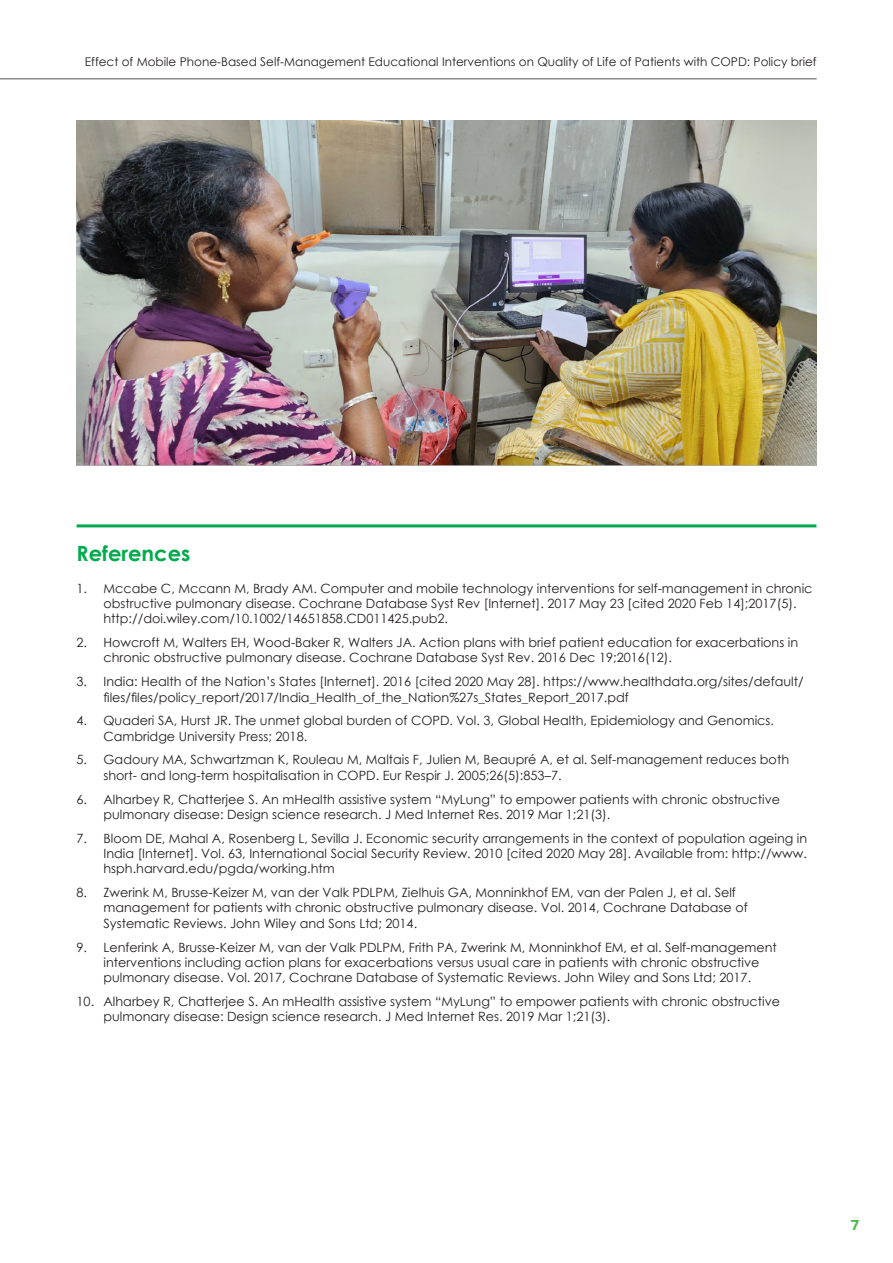
<style>
.page{position:relative;width:893px;height:1263px;background:#fff}
.page>*{position:absolute;margin:0;border:0;box-sizing:border-box;transform-origin:0 0}
.Paragraph_Style_3{font:700 21px "Century Gothic";color:#00ab4d}
.t1{font:700 15px "Proxima Nova";color:#4cb848}
.t2{font:12.75px/15.3px "Century Gothic";color:#231f20}
.t3{font:12px "Century Gothic";color:#231f20}
</style>
<div class="page">
<hr style="left:0;top:79px;width:817px;height:1px;background:#54555a">
<img style="left:77px;top:121px;width:739px;height:344px">
<hr style="left:77px;top:524px;width:739px;height:3px;background:#00ab4d">
<p class="t3" style="left:85px;top:54px;width:733px">Effect of Mobile Phone-Based Self-Management Educational Interventions on Quality of Life of Patients with COPD: Policy brief</p>
<p class="Paragraph_Style_3" style="left:77px;top:538px;width:115px">References</p>
<p class="t2" style="left:104px;top:580px;width:710px;text-indent:-27px">1. Mccabe C, Mccann M, Brady AM. Computer and mobile technology interventions for self-management in chronic obstructive pulmonary disease. Cochrane Database Syst Rev [Internet]. 2017 May 23 [cited 2020 Feb 14];2017(5). http://doi.wiley.com/10.1002/14651858.CD011425.pub2.</p>
<p class="t2" style="left:104px;top:635px;width:696px;text-indent:-27px">2. Howcroft M, Walters EH, Wood-Baker R, Walters JA. Action plans with brief patient education for exacerbations in chronic obstructive pulmonary disease. Cochrane Database Syst Rev. 2016 Dec 19;2016(12).</p>
<p class="t2" style="left:104px;top:674px;width:702px;text-indent:-27px">3. India: Health of the Nation’s States [Internet]. 2016 [cited 2020 May 28]. https://www.healthdata.org/sites/default/ files/files/policy_report/2017/India_Health_of_the_Nation%27s_States_Report_2017.pdf</p>
<p class="t2" style="left:104px;top:713px;width:672px;text-indent:-27px">4. Quaderi SA, Hurst JR. The unmet global burden of COPD. Vol. 3, Global Health, Epidemiology and Genomics.<br>Cambridge University Press; 2018.</p>
<p class="t2" style="left:104px;top:752px;width:687px;text-indent:-27px">5. Gadoury MA, Schwartzman K, Rouleau M, Maltais F, Julien M, Beaupré A, et al. Self-management reduces both short- and long-term hospitalisation in COPD. Eur Respir J. 2005;26(5):853–7.</p>
<p class="t2" style="left:104px;top:791px;width:678px;text-indent:-27px">6. Alharbey R, Chatterjee S. An mHealth assistive system “MyLung” to empower patients with chronic obstructive pulmonary disease: Design science research. J Med Internet Res. 2019 Mar 1;21(3).</p>
<p class="t2" style="left:104px;top:830px;width:705px;text-align:justify;text-indent:-27px">7. Bloom DE, Mahal A, Rosenberg L, Sevilla J. Economic security arrangements in the context of population ageing in India [Internet]. Vol. 63, International Social Security Review. 2010 [cited 2020 May 28]. Available from: http://www. hsph.harvard.edu/pgda/working.htm</p>
<p class="t2" style="left:104px;top:885px;width:646px;text-indent:-27px">8. Zwerink M, Brusse-Keizer M, van der Valk PDLPM, Zielhuis GA, Monninkhof EM, van der Palen J, et al. Self management for patients with chronic obstructive pulmonary disease. Vol. 2014, Cochrane Database of<br>Systematic Reviews. John Wiley and Sons Ltd; 2014.</p>
<p class="t2" style="left:104px;top:939px;width:675px;text-indent:-27px">9. Lenferink A, Brusse-Keizer M, van der Valk PDLPM, Frith PA, Zwerink M, Monninkhof EM, et al. Self-management interventions including action plans for exacerbations versus usual care in patients with chronic obstructive pulmonary disease. Vol. 2017, Cochrane Database of Systematic Reviews. John Wiley and Sons Ltd; 2017.</p>
<p class="t2" style="left:104px;top:993px;width:678px;text-indent:-27px">10. Alharbey R, Chatterjee S. An mHealth assistive system “MyLung” to empower patients with chronic obstructive pulmonary disease: Design science research. J Med Internet Res. 2019 Mar 1;21(3).</p>
<p class="t1" style="left:851px;top:1218px;width:10px">7</p>
</div>
